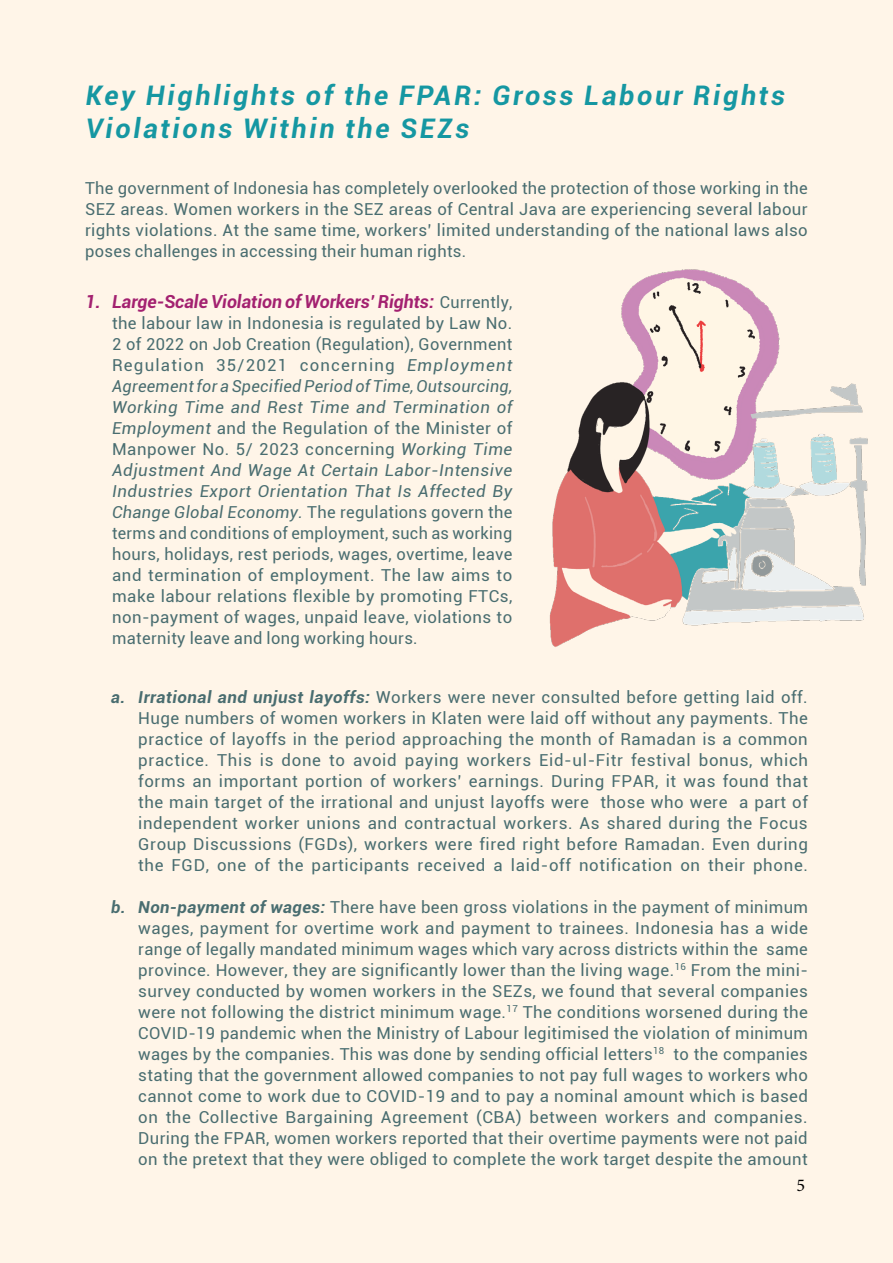
<style>
.page{position:relative;width:893px;height:1263px;background:#fff5e8}
.page>*{position:absolute;margin:0;border:0;box-sizing:border-box;transform-origin:0 0}
.t1{font:italic 700 27px/33px "Roboto";letter-spacing:.1em;color:#1597a2}
.t2{font:italic 700 18px "Roboto";color:#a32170}
.t3{font:18px "Minion Pro";color:#000}
.t4{font:16.5px/21px "Roboto";letter-spacing:.025em;color:#496d70;text-align:justify}
.s1{font-weight:400;font-style:normal;font-size:16.5px;color:#496d70}
.s2{font-style:italic}
.s3{font-weight:700;font-style:italic}
</style>
<div class="page">
<img style="left:549px;top:269px;width:319px;height:378px">
<h1 class="t1" style="left:86px;top:78px;width:701px">Key Highlights of the FPAR: Gross Labour Rights<br>Violations Within the SEZs</h1>
<p class="t4" style="left:85px;top:177px;width:724px">The government of Indonesia has completely overlooked the protection of those working in the SEZ areas. Women workers in the SEZ areas of Central Java are experiencing several labour rights violations. At the same time, workers’ limited understanding of the national laws also poses challenges in accessing their human rights.</p>
<p class="t2" style="left:85px;top:289px;width:429px">1. Large-Scale Violation of Workers’ Rights: <span class="s1">Currently,</span></p>
<p class="t4" style="left:112px;top:312px;width:402px">the labour law in Indonesia is regulated by Law No.<br>2 of 2022 on Job Creation (Regulation), Government Regulation 35/2021 concerning <span class="s2">Employment Agreement for a Specified Period of Time, Outsourcing, Working Time and Rest Time and Termination of Employment</span> and the Regulation of the Minister of Manpower No. 5/ 2023 concerning <span class="s2">Working Time Adjustment And Wage At Certain Labor-Intensive Industries Export Orientation That Is Affected By Change Global Economy.</span> The regulations govern the terms and conditions of employment, such as working hours, holidays, rest periods, wages, overtime, leave and termination of employment. The law aims to make labour relations flexible by promoting FTCs, non-payment of wages, unpaid leave, violations to maternity leave and long working hours.</p>
<p class="t4" style="left:138px;top:686px;width:671px;text-indent:-27px"><span class="s3">a. Irrational and unjust layoffs:</span> Workers were never consulted before getting laid off.<br>Huge numbers of women workers in Klaten were laid off without any payments. The practice of layoffs in the period approaching the month of Ramadan is a common practice. This is done to avoid paying workers Eid-ul-Fitr festival bonus, which forms an important portion of workers’ earnings. During FPAR, it was found that the main target of the irrational and unjust layoffs were those who were a part of independent worker unions and contractual workers. As shared during the Focus Group Discussions (FGDs), workers were fired right before Ramadan. Even during the FGD, one of the participants received a laid-off notification on their phone.</p>
<p class="t4" style="left:138px;top:896px;width:671px;text-indent:-27px"><span class="s3">b. Non-payment of wages:</span> There have been gross violations in the payment of minimum wages, payment for overtime work and payment to trainees. Indonesia has a wide range of legally mandated minimum wages which vary across districts within the same province. However, they are significantly lower than the living wage.<sup>16</sup> From the mini&shy;survey conducted by women workers in the SEZs, we found that several companies were not following the district minimum wage.<sup>17</sup> The conditions worsened during the COVID-19 pandemic when the Ministry of Labour legitimised the violation of minimum wages by the companies. This was done by sending official letters<sup>18</sup> to the companies stating that the government allowed companies to not pay full wages to workers who cannot come to work due to COVID-19 and to pay a nominal amount which is based on the Collective Bargaining Agreement (CBA) between workers and companies.<br>During the FPAR, women workers reported that their overtime payments were not paid on the pretext that they were obliged to complete the work target despite the amount</p>
<p class="t3" style="left:796px;top:1173px;width:10px">5</p>
</div>
